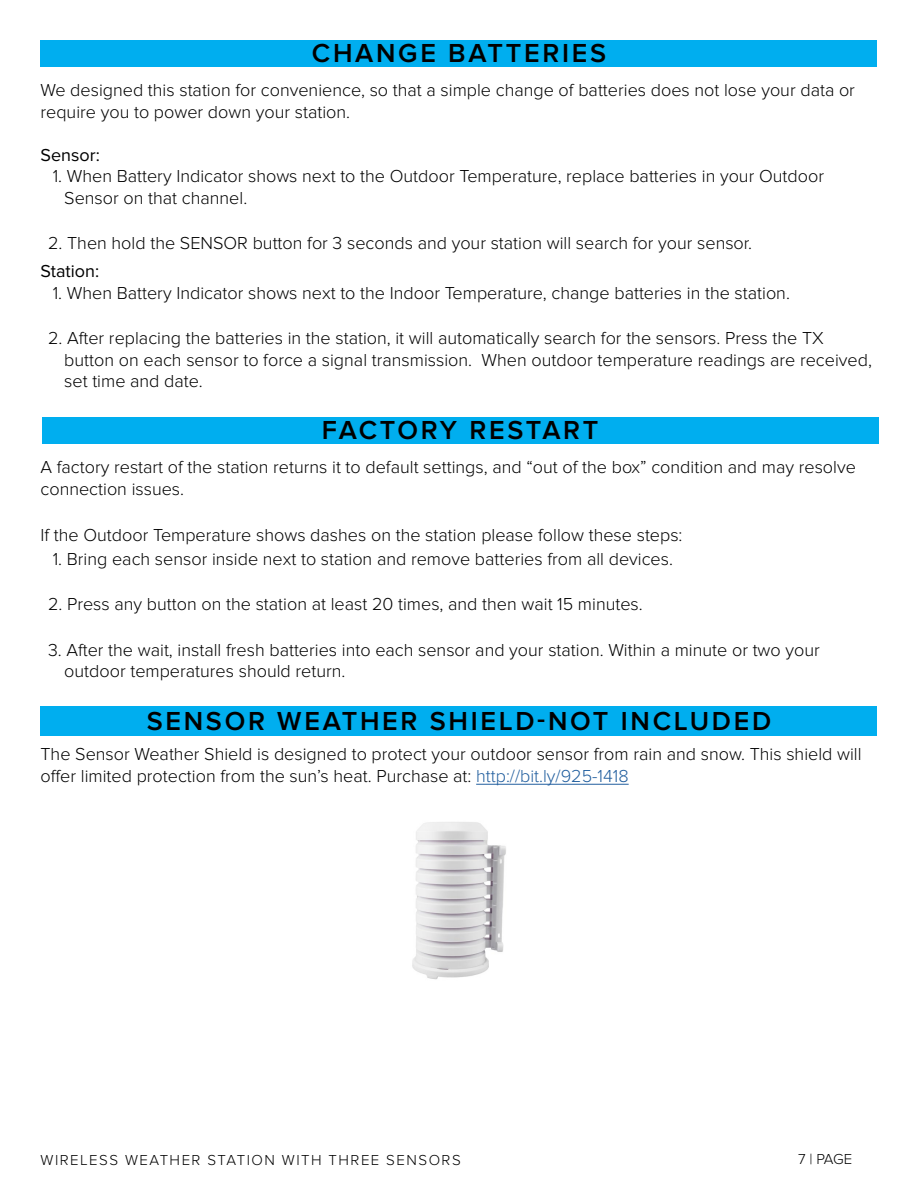
<style>
.page{position:relative;width:918px;height:1188px;background:#fff}
.page>*{position:absolute;margin:0;border:0;box-sizing:border-box;transform-origin:0 0}
.t1{font:600 27px "Proxima Nova";letter-spacing:.1em;color:#000}
.t2{font:300 18px/21.6px "Proxima Nova";color:#000}
.t3{font:18px "Proxima Nova";color:#000}
.t4{font:300 15px "Proxima Nova";letter-spacing:.1em;color:#000}
.s1{color:#215e9e}
</style>
<div class="page">
<div style="left:40px;top:40px;width:838px;height:27px;background:#00aeef"></div>
<div style="left:42px;top:418px;width:837px;height:26px;background:#00aeef"></div>
<div style="left:40px;top:706px;width:838px;height:30px;background:#00aeef"></div>
<hr style="left:476px;top:784px;width:153px;height:1px;background:#215e9e">
<img style="left:412px;top:822px;width:94px;height:158px">
<h1 class="t1" style="left:312px;top:37px;width:296px">CHANGE BATTERIES</h1>
<p class="t2" style="left:40px;top:79px;width:816px">We designed this station for convenience, so that a simple change of batteries does not lose your data or require you to power down your station.</p>
<p class="t3" style="left:40px;top:145px;width:61px">Sensor:</p>
<p class="t2" style="left:64px;top:166px;width:761px;text-indent:-12px">1. When Battery Indicator shows next to the Outdoor Temperature, replace batteries in your Outdoor<br>Sensor on that channel.</p>
<p class="t2" style="left:48px;top:233px;width:706px">2. Then hold the SENSOR button for 3 seconds and your station will search for your sensor.</p>
<p class="t3" style="left:40px;top:261px;width:60px">Station:</p>
<p class="t2" style="left:53px;top:282px;width:739px">1. When Battery Indicator shows next to the Indoor Temperature, change batteries in the station.</p>
<p class="t2" style="left:64px;top:327px;width:809px;text-indent:-16px">2. After replacing the batteries in the station, it will automatically search for the sensors. Press the TX button on each sensor to force a signal transmission. When outdoor temperature readings are received, set time and date.</p>
<h1 class="t1" style="left:322px;top:414px;width:278px">FACTORY RESTART</h1>
<p class="t2" style="left:40px;top:456px;width:817px">A factory restart of the station returns it to default settings, and “out of the box” condition and may resolve connection issues.</p>
<p class="t2" style="left:40px;top:524px;width:644px">If the Outdoor Temperature shows dashes on the station please follow these steps:</p>
<p class="t2" style="left:53px;top:548px;width:622px">1. Bring each sensor inside next to station and remove batteries from all devices.</p>
<p class="t2" style="left:48px;top:594px;width:596px">2. Press any button on the station at least 20 times, and then wait 15 minutes.</p>
<p class="t2" style="left:64px;top:639px;width:757px;text-indent:-16px">3. After the wait, install fresh batteries into each sensor and your station. Within a minute or two your outdoor temperatures should return.</p>
<h1 class="t1" style="left:147px;top:706px;width:626px">SENSOR WEATHER SHIELD-NOT INCLUDED</h1>
<p class="t2" style="left:40px;top:744px;width:823px">The Sensor Weather Shield is designed to protect your outdoor sensor from rain and snow. This shield will offer limited protection from the sun’s heat. Purchase at: <span class="s1">http://bit.ly/925-1418</span></p>
<p class="t4" style="left:40px;top:1152px;width:422px">WIRELESS WEATHER STATION WITH THREE SENSORS</p>
<p class="t4" style="left:798px;top:1150px;width:56px">7 | PAGE</p>
</div>
